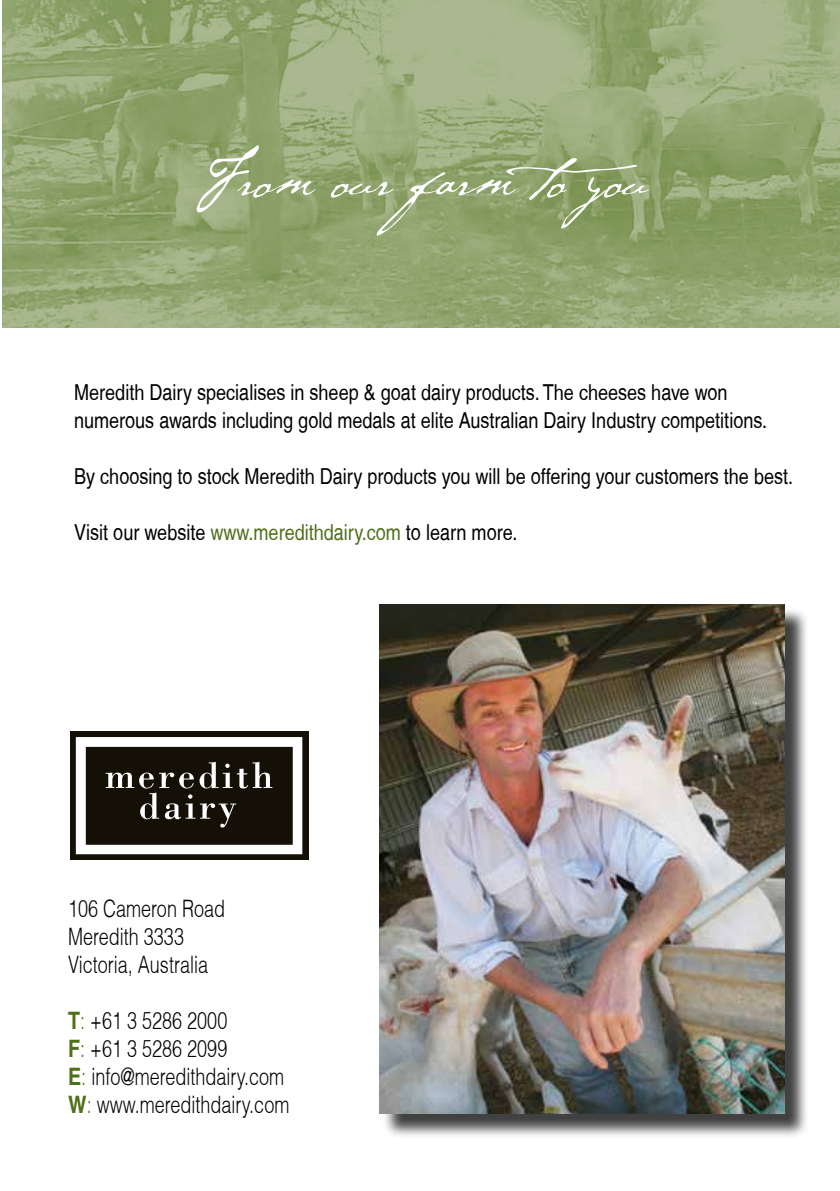
<style>
.page{position:relative;width:840px;height:1191px;background:#fff}
.page>*{position:absolute;margin:0;border:0;box-sizing:border-box;transform-origin:0 0}
.t1{font:62px "Cezanne";color:#fff}
.t2{font:300 24px/28px "Helvetica";color:#000;scale:.75 1}
.t3{font:condensed 22px/28px "Helvetica";color:#000}
.s1{color:#4f6f19}
.s2{font-weight:700;font-stretch:condensed;color:#4f6f19}
</style>
<div class="page">
<img style="left:2px;top:0;width:837px;height:328px">
<div style="left:70px;top:731px;width:238px;height:129px;background:#141006"></div>
<svg style="left:76px;top:737px;width:226px;height:117px"></svg>
<div style="left:382px;top:607px;width:426px;height:532px;background:#000;opacity:.75"></div>
<img style="left:379px;top:604px;width:404px;height:509px">
<h1 class="t1" style="left:196px;top:136px;width:468px">From our farm to you</h1>
<p class="t3" style="left:74px;top:378px;width:694px">Meredith Dairy specialises in sheep &amp; goat dairy products. The cheeses have won numerous awards including gold medals at elite Australian Dairy Industry competitions.</p>
<p class="t3" style="left:74px;top:462px;width:720px">By choosing to stock Meredith Dairy products you will be offering your customers the best.</p>
<p class="t3" style="left:74px;top:518px;width:444px">Visit our website <span class="s1">www.meredithdairy.com</span> to learn more.</p>
<p class="t2" style="left:68px;top:894px;width:210px">106 Cameron Road<br>Meredith 3333<br>Victoria, Australia</p>
<p class="t2" style="left:68px;top:1006px;width:296px"><span class="s2">T</span><span class="s1">:</span> +61 3 5286 2000<br><span class="s2">F</span><span class="s1">:</span> +61 3 5286 2099<br><span class="s2">E</span><span class="s1">:</span> info@meredithdairy.com<br><span class="s2">W</span><span class="s1">:</span> www.meredithdairy.com</p>
</div>
